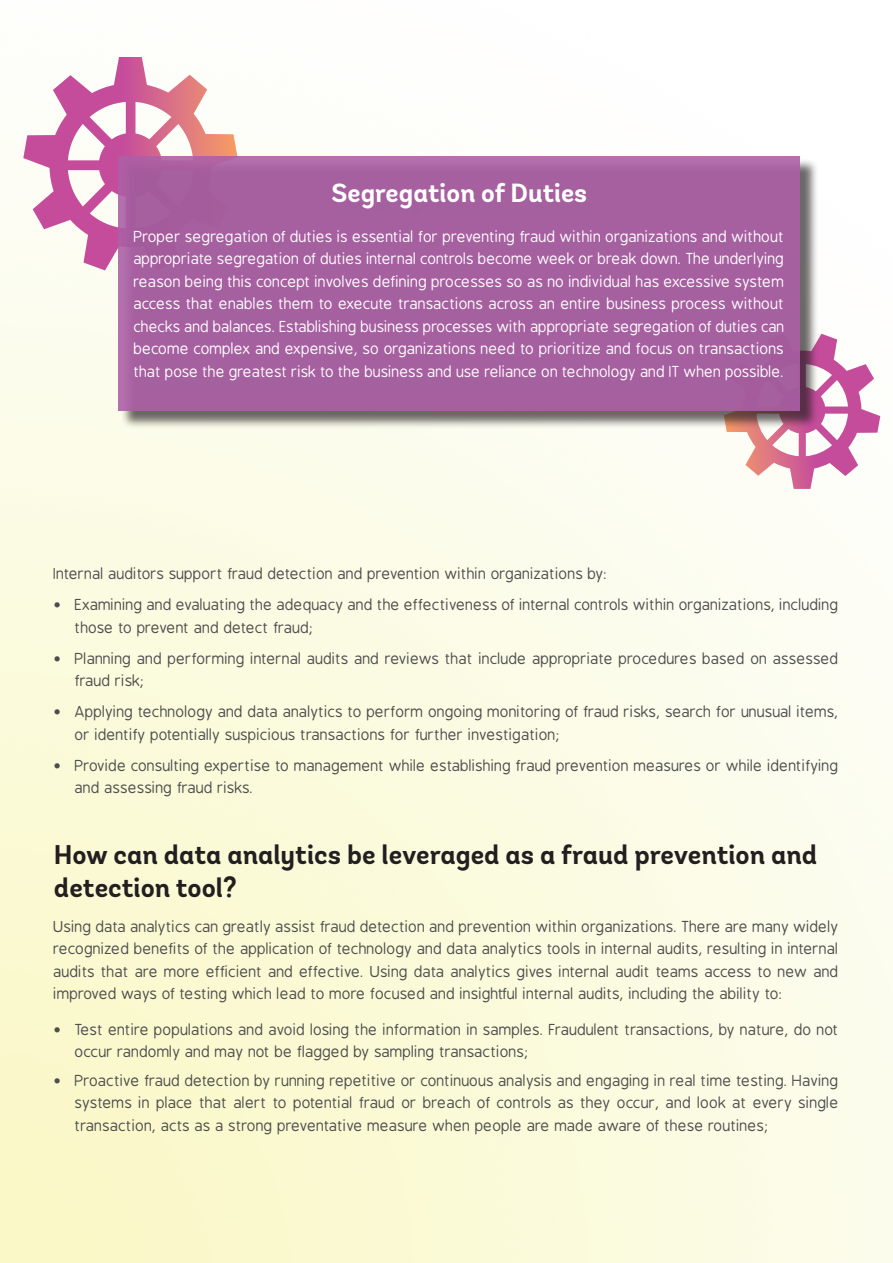
<style>
.page{position:relative;width:893px;height:1263px;background:#fff}
.page>*{position:absolute;margin:0;border:0;box-sizing:border-box;transform-origin:0 0}
.header_1{font:700 27px/32.4px "Andes";color:#231f20}
.header_1-2{font:700 26.25px "Andes";color:#fff}
.Body_text{font:15px/22.5px "B Preplay";color:#4d4d4d}
.Body_text-2{font:15px/22.5px "B Preplay";letter-spacing:-.005em;color:#fff;text-align:justify}
</style>
<div class="page">
<svg style="left:724px;top:333px;width:156px;height:156px"></svg>
<svg style="left:23px;top:57px;width:214px;height:213px"></svg>
<div style="left:121px;top:158px;width:698px;height:270px;background:#231f20;opacity:.75"></div>
<div style="left:118px;top:156px;width:682px;height:254px;background:#a660a0"></div>
<p class="header_1-2" style="left:331px;top:177px;width:257px">Segregation of Duties</p>
<p class="Body_text-2" style="left:134px;top:226px;width:652px">Proper segregation of duties is essential for preventing fraud within organizations and without appropriate segregation of duties internal controls become week or break down. The underlying reason being this concept involves defining processes so as no individual has excessive system access that enables them to execute transactions across an entire business process without checks and balances. Establishing business processes with appropriate segregation of duties can become complex and expensive, so organizations need to prioritize and focus on transactions that pose the greatest risk to the business and use reliance on technology and IT when possible.</p>
<p class="Body_text" style="left:54px;top:563px;width:555px">Internal auditors support fraud detection and prevention within organizations by:</p>
<p class="Body_text" style="left:75px;top:594px;width:765px;text-indent:-21px">• Examining and evaluating the adequacy and the effectiveness of internal controls within organizations, including those to prevent and detect fraud;</p>
<p class="Body_text" style="left:75px;top:648px;width:765px;text-indent:-21px">• Planning and performing internal audits and reviews that include appropriate procedures based on assessed fraud risk;</p>
<p class="Body_text" style="left:75px;top:701px;width:765px;text-indent:-21px">• Applying technology and data analytics to perform ongoing monitoring of fraud risks, search for unusual items, or identify potentially suspicious transactions for further investigation;</p>
<p class="Body_text" style="left:75px;top:755px;width:765px;text-indent:-21px">• Provide consulting expertise to management while establishing fraud prevention measures or while identifying and assessing fraud risks.</p>
<p class="header_1" style="left:54px;top:839px;width:765px">How can data analytics be leveraged as a fraud prevention and detection tool?</p>
<p class="Body_text" style="left:54px;top:916px;width:786px;text-align:justify">Using data analytics can greatly assist fraud detection and prevention within organizations. There are many widely recognized benefits of the application of technology and data analytics tools in internal audits, resulting in internal audits that are more efficient and effective. Using data analytics gives internal audit teams access to new and improved ways of testing which lead to more focused and insightful internal audits, including the ability to:</p>
<p class="Body_text" style="left:75px;top:1018px;width:765px;text-indent:-21px">• Test entire populations and avoid losing the information in samples. Fraudulent transactions, by nature, do not occur randomly and may not be flagged by sampling transactions;</p>
<p class="Body_text" style="left:75px;top:1070px;width:765px;text-align:justify;text-indent:-21px">• Proactive fraud detection by running repetitive or continuous analysis and engaging in real time testing. Having systems in place that alert to potential fraud or breach of controls as they occur, and look at every single transaction, acts as a strong preventative measure when people are made aware of these routines;</p>
</div>
